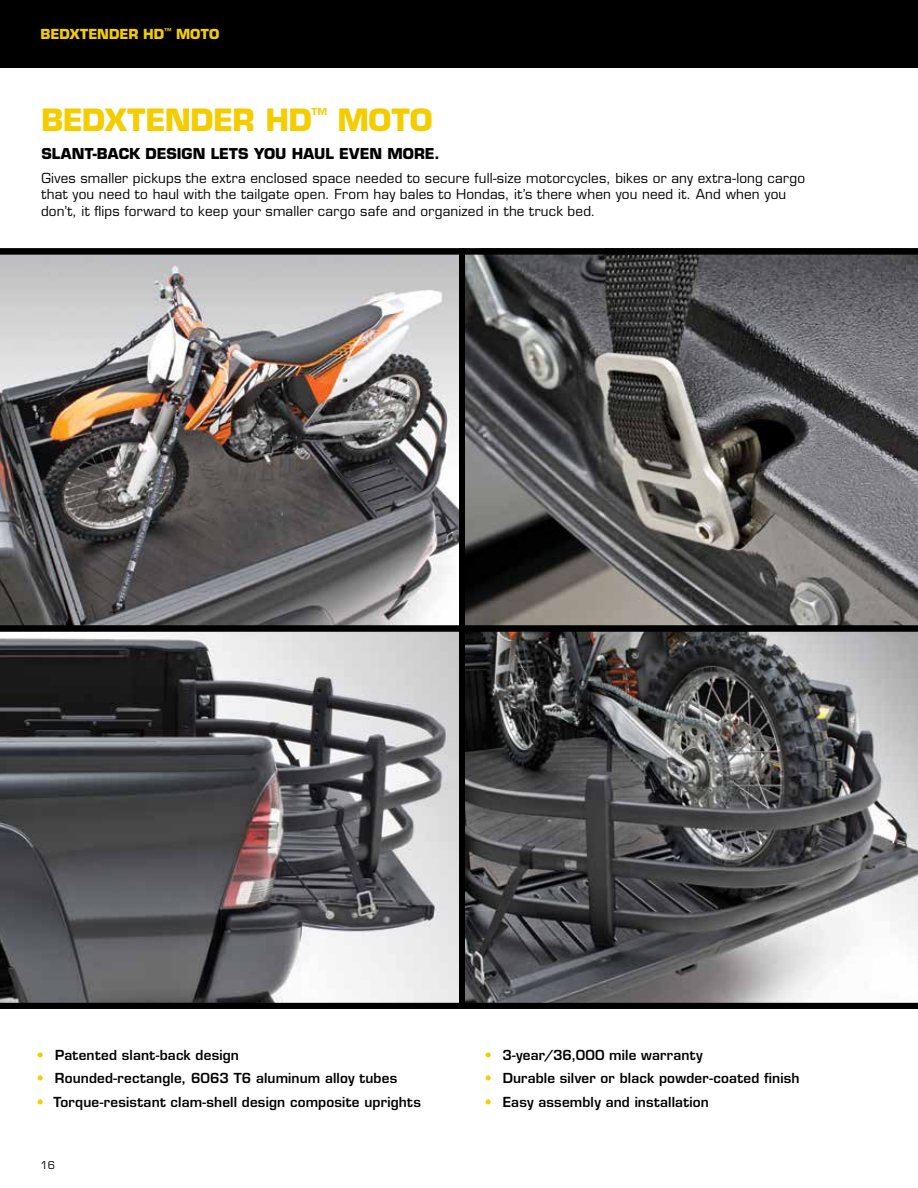
<style>
.page{position:relative;width:918px;height:1188px;background:#fff}
.page>*{position:absolute;margin:0;border:0;box-sizing:border-box;transform-origin:0 0}
.t1{font:700 30px "Eurostile LT Std";letter-spacing:-.015em;color:#f4cd00}
.t2{font:700 14.7px "Eurostile LT Std";color:#000}
.t3{font:13.5px/16.5px "Eurostile LT Std";letter-spacing:.015em;color:#000}
.t4{font:600 13.5px "Eurostile LT Std";letter-spacing:.01em;color:#000}
.t5{font:700 13.5px "Eurostile LT Std";color:#f4cd00}
.t6{font:10.5px "Eurostile LT Std";color:#000}
.s1{color:#f4cd00}
</style>
<div class="page">
<img style="left:0;top:254px;width:918px;height:749px">
<div style="left:0;top:0;width:918px;height:68px;background:#000"></div>
<div style="left:0;top:626px;width:918px;height:6px;background:#000"></div>
<div style="left:459px;top:248px;width:6px;height:759px;background:#000"></div>
<div style="left:0;top:1003px;width:918px;height:6px;background:#000"></div>
<div style="left:0;top:248px;width:918px;height:6px;background:#000"></div>
<p class="t5" style="left:40px;top:26px;width:180px">BEDXTENDER HD<sup>™</sup> MOTO</p>
<h1 class="t1" style="left:41px;top:101px;width:393px">BEDXTENDER HD<sup>™</sup> MOTO</h1>
<p class="t2" style="left:41px;top:144px;width:400px">SLANT-BACK DESIGN LETS YOU HAUL EVEN MORE.</p>
<p class="t3" style="left:41px;top:170px;width:766px">Gives smaller pickups the extra enclosed space needed to secure full-size motorcycles, bikes or any extra-long cargo that you need to haul with the tailgate open. From hay bales to Hondas, it’s there when you need it. And when you don’t, it flips forward to keep your smaller cargo safe and organized in the truck bed.</p>
<p class="t4" style="left:37px;top:1046px;width:204px"><span class="s1">•</span> Patented slant-back design</p>
<p class="t4" style="left:37px;top:1070px;width:362px"><span class="s1">•</span> Rounded-rectangle, 6063 T6 aluminum alloy tubes</p>
<p class="t4" style="left:37px;top:1094px;width:386px"><span class="s1">•</span> Torque-resistant clam-shell design composite uprights</p>
<p class="t6" style="left:40px;top:1159px;width:16px">16</p>
<p class="t4" style="left:485px;top:1046px;width:220px"><span class="s1">•</span> 3-year/36,000 mile warranty</p>
<p class="t4" style="left:485px;top:1070px;width:316px"><span class="s1">•</span> Durable silver or black powder-coated finish</p>
<p class="t4" style="left:485px;top:1094px;width:226px"><span class="s1">•</span> Easy assembly and installation</p>
</div>
